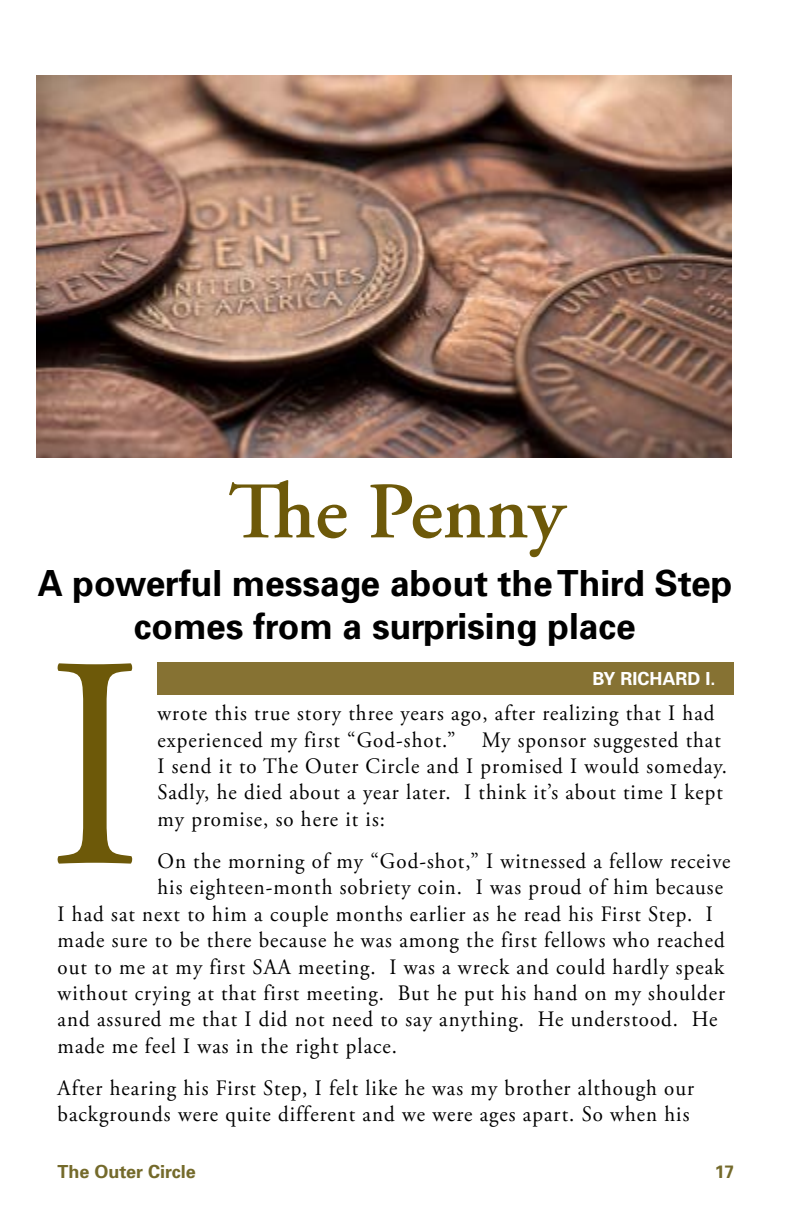
<style>
.page{position:relative;width:792px;height:1224px;background:#fff}
.page>*{position:absolute;margin:0;border:0;box-sizing:border-box;transform-origin:0 0}
.t1{font:300.8px "Adobe Garamond Pro";color:#6d5909;scale:.95 1}
.t2{font:600 80px "Adobe Garamond Pro";color:#6d5909}
.t3{font:700 36px/43.2px "Univers";color:#000;text-align:center}
.t4{font:22px/26.4px "Adobe Garamond Pro";letter-spacing:.05em;color:#000;scale:.95 1}
.t5{font:700 18px "Univers";color:#746a2b}
.t6{font:700 18px "Univers";color:#fff}
</style>
<div class="page">
<img style="left:36px;top:76px;width:695px;height:382px">
<div style="left:157px;top:662px;width:577px;height:32px;background:#867233"></div>
<h2 class="t2" style="left:228px;top:466px;width:338px">The Penny</h2>
<h3 class="t3" style="left:37px;top:561px;width:696px">A powerful message about the Third Step comes from a surprising place</h3>
<h1 class="t1" style="left:47px;top:587px;width:103px">I</h1>
<p class="t6" style="left:592px;top:667px;width:125px">BY RICHARD I.</p>
<p class="t4" style="left:157px;top:701px;width:601px">wrote this true story three years ago, after realizing that I had experienced my first “God-shot.” My sponsor suggested that I send it to The Outer Circle and I promised I would someday.<br>Sadly, he died about a year later. I think it’s about time I kept my promise, so here it is:</p>
<p class="t4" style="left:157px;top:849px;width:605px">On the morning of my “God-shot,” I witnessed a fellow receive</p>
<p class="t4" style="left:157px;top:875px;width:597px">his eighteen-month sobriety coin. I was proud of him because</p>
<p class="t4" style="left:58px;top:901px;width:691px">I had sat next to him a couple months earlier as he read his First Step. I</p>
<p class="t4" style="left:58px;top:928px;width:704px">made sure to be there because he was among the first fellows who reached</p>
<p class="t4" style="left:58px;top:954px;width:703px">out to me at my first SAA meeting. I was a wreck and could hardly speak</p>
<p class="t4" style="left:58px;top:981px;width:704px">without crying at that first meeting. But he put his hand on my shoulder</p>
<p class="t4" style="left:58px;top:1007px;width:696px">and assured me that I did not need to say anything. He understood. He</p>
<p class="t4" style="left:58px;top:1033px;width:359px">made me feel I was in the right place.</p>
<p class="t4" style="left:58px;top:1076px;width:672px">After hearing his First Step, I felt like he was my brother although our backgrounds were quite different and we were ages apart. So when his</p>
<p class="t5" style="left:58px;top:1160px;width:140px">The Outer Circle</p>
<p class="t5" style="left:715px;top:1160px;width:21px">17</p>
</div>
